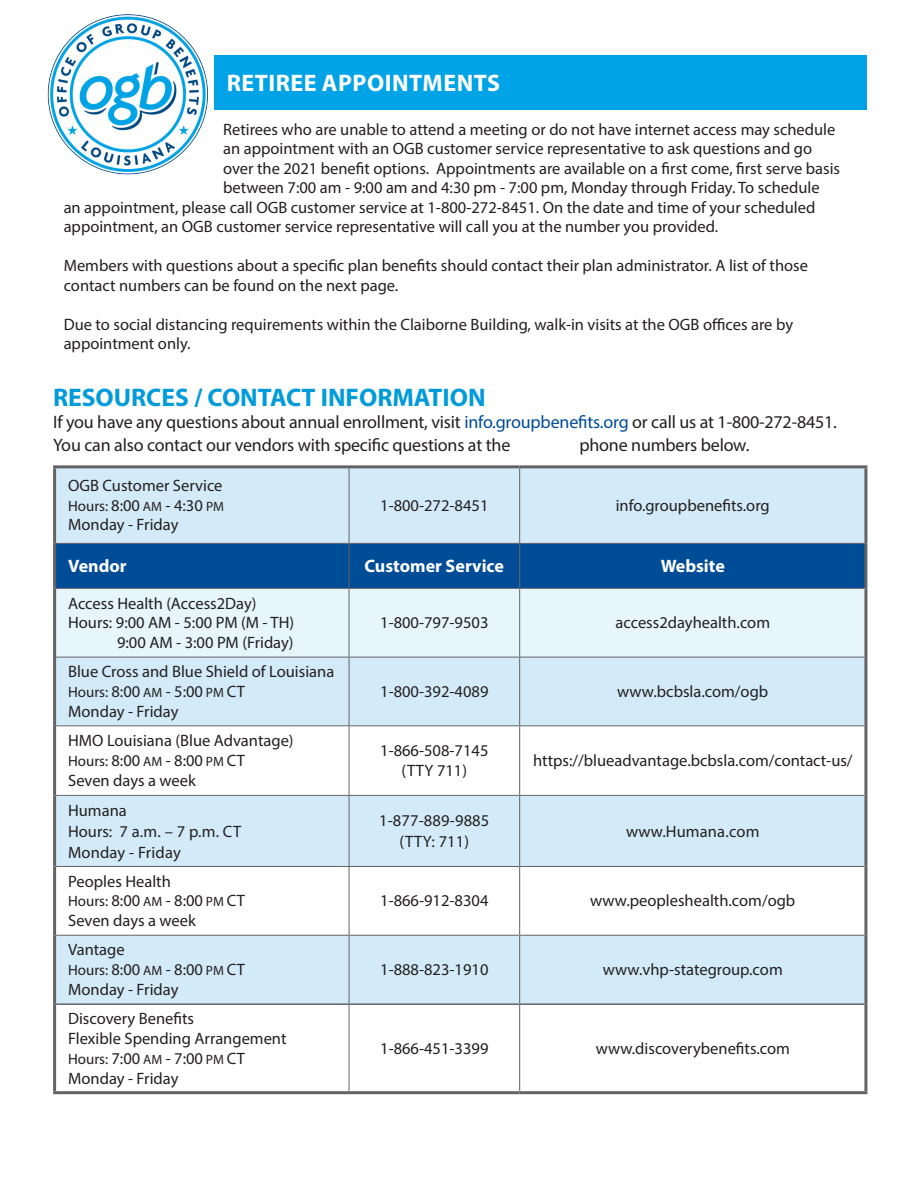
<style>
.page{position:relative;width:918px;height:1188px;background:#fff}
.page>*{position:absolute;margin:0;border:0;box-sizing:border-box;transform-origin:0 0}
.t1{font:700 25.5px "Myriad Pro";color:#009bda}
.t2{font:700 24px "Myriad Pro";letter-spacing:.02em;color:#fff}
.Basic{font:18px/22.5px "Myriad Pro";letter-spacing:-.01em;color:#231f20}
.t3{font:700 18px "Myriad Pro";color:#fff}
.t4{font:16.5px/19.5px "Myriad Pro";color:#231f20}
.s1{color:#004c97}
.s2{font-size:15px}
.s3{font-size:13.5px}
</style>
<div class="page">
<img style="left:47px;top:14px;width:161px;height:161px">
<div style="left:214px;top:55px;width:653px;height:55px;background:#00a3e6"></div>
<div style="left:56px;top:468px;width:808px;height:535px;background:#d3ebf8"></div>
<div style="left:56px;top:544px;width:808px;height:44px;background:#004c97"></div>
<div style="left:56px;top:589px;width:808px;height:68px;background:#e6f6fc"></div>
<svg style="left:56px;top:726px;width:808px;height:209px"></svg>
<hr style="left:349px;top:468px;width:1px;height:75px;background:#636366">
<hr style="left:519px;top:468px;width:1px;height:75px;background:#636366">
<hr style="left:349px;top:544px;width:1px;height:44px;background:#636366">
<hr style="left:519px;top:544px;width:1px;height:44px;background:#636366">
<hr style="left:56px;top:588px;width:293px;height:1px;background:#636366">
<hr style="left:349px;top:588px;width:171px;height:1px;background:#636366">
<hr style="left:349px;top:589px;width:1px;height:68px;background:#636366">
<hr style="left:520px;top:588px;width:344px;height:1px;background:#636366">
<hr style="left:519px;top:589px;width:1px;height:68px;background:#636366">
<hr style="left:56px;top:657px;width:293px;height:1px;background:#636366">
<hr style="left:349px;top:657px;width:171px;height:1px;background:#636366">
<hr style="left:349px;top:657px;width:1px;height:68px;background:#636366">
<hr style="left:520px;top:657px;width:344px;height:1px;background:#636366">
<hr style="left:519px;top:657px;width:1px;height:68px;background:#636366">
<hr style="left:56px;top:725px;width:293px;height:1px;background:#636366">
<hr style="left:349px;top:725px;width:171px;height:1px;background:#636366">
<hr style="left:349px;top:726px;width:1px;height:69px;background:#636366">
<hr style="left:520px;top:725px;width:344px;height:1px;background:#636366">
<hr style="left:519px;top:726px;width:1px;height:69px;background:#636366">
<hr style="left:56px;top:795px;width:293px;height:1px;background:#636366">
<hr style="left:349px;top:795px;width:171px;height:1px;background:#636366">
<hr style="left:349px;top:796px;width:1px;height:70px;background:#636366">
<hr style="left:520px;top:795px;width:344px;height:1px;background:#636366">
<hr style="left:519px;top:796px;width:1px;height:70px;background:#636366">
<hr style="left:56px;top:866px;width:293px;height:1px;background:#636366">
<hr style="left:349px;top:866px;width:171px;height:1px;background:#636366">
<hr style="left:349px;top:867px;width:1px;height:68px;background:#636366">
<hr style="left:520px;top:866px;width:344px;height:1px;background:#636366">
<hr style="left:519px;top:867px;width:1px;height:68px;background:#636366">
<hr style="left:56px;top:935px;width:293px;height:1px;background:#636366">
<hr style="left:349px;top:935px;width:171px;height:1px;background:#636366">
<hr style="left:349px;top:936px;width:1px;height:67px;background:#636366">
<hr style="left:520px;top:935px;width:344px;height:1px;background:#636366">
<hr style="left:519px;top:936px;width:1px;height:67px;background:#636366">
<hr style="left:349px;top:1005px;width:1px;height:86px;background:#636366">
<hr style="left:519px;top:1005px;width:1px;height:86px;background:#636366">
<hr style="left:56px;top:543px;width:293px;height:1px;background:#636366">
<hr style="left:349px;top:543px;width:171px;height:1px;background:#636366">
<hr style="left:520px;top:543px;width:344px;height:1px;background:#636366">
<hr style="left:53px;top:1091px;width:296px;height:3px;background:#636366">
<hr style="left:349px;top:1091px;width:171px;height:3px;background:#636366">
<hr style="left:520px;top:1091px;width:347px;height:3px;background:#636366">
<hr style="left:56px;top:1003px;width:293px;height:2px;background:#636366">
<hr style="left:349px;top:1003px;width:171px;height:2px;background:#636366">
<hr style="left:520px;top:1003px;width:344px;height:2px;background:#636366">
<hr style="left:53px;top:465px;width:296px;height:3px;background:#636366">
<hr style="left:53px;top:468px;width:3px;height:75px;background:#636366">
<hr style="left:349px;top:465px;width:171px;height:3px;background:#636366">
<hr style="left:520px;top:465px;width:347px;height:3px;background:#636366">
<hr style="left:864px;top:468px;width:3px;height:75px;background:#636366">
<hr style="left:53px;top:543px;width:3px;height:45px;background:#636366">
<hr style="left:864px;top:543px;width:3px;height:45px;background:#636366">
<hr style="left:53px;top:588px;width:3px;height:69px;background:#636366">
<hr style="left:864px;top:588px;width:3px;height:69px;background:#636366">
<hr style="left:53px;top:657px;width:3px;height:69px;background:#636366">
<hr style="left:864px;top:657px;width:3px;height:69px;background:#636366">
<hr style="left:53px;top:726px;width:3px;height:69px;background:#636366">
<hr style="left:864px;top:726px;width:3px;height:69px;background:#636366">
<hr style="left:53px;top:795px;width:3px;height:72px;background:#636366">
<hr style="left:864px;top:795px;width:3px;height:72px;background:#636366">
<hr style="left:53px;top:867px;width:3px;height:68px;background:#636366">
<hr style="left:864px;top:867px;width:3px;height:68px;background:#636366">
<hr style="left:53px;top:935px;width:3px;height:69px;background:#636366">
<hr style="left:864px;top:935px;width:3px;height:69px;background:#636366">
<hr style="left:53px;top:1004px;width:3px;height:87px;background:#636366">
<hr style="left:864px;top:1004px;width:3px;height:87px;background:#636366">
<p class="t2" style="left:227px;top:68px;width:275px">RETIREE APPOINTMENTS</p>
<p class="t4" style="left:223px;top:119px;width:614px">Retirees who are unable to attend a meeting or do not have internet access may schedule</p>
<p class="t4" style="left:223px;top:139px;width:590px">an appointment with an OGB customer service representative to ask questions and go</p>
<p class="t4" style="left:223px;top:158px;width:618px">over the 2021 benefit options. Appointments are available on a first come, first serve basis</p>
<p class="t4" style="left:223px;top:178px;width:598px">between 7:00 am - 9:00 am and 4:30 pm - 7:00 pm, Monday through Friday. To schedule</p>
<p class="t4" style="left:64px;top:197px;width:753px">an appointment, please call OGB customer service at 1-800-272-8451. On the date and time of your scheduled</p>
<p class="t4" style="left:64px;top:217px;width:656px">appointment, an OGB customer service representative will call you at the number you provided.</p>
<p class="t4" style="left:64px;top:256px;width:746px">Members with questions about a specific plan benefits should contact their plan administrator. A list of those contact numbers can be found on the next page.</p>
<p class="t4" style="left:64px;top:314px;width:731px">Due to social distancing requirements within the Claiborne Building, walk-in visits at the OGB offices are by appointment only.</p>
<p class="t1" style="left:53px;top:380px;width:434px">RESOURCES / CONTACT INFORMATION</p>
<p class="Basic" style="left:53px;top:411px;width:785px">If you have any questions about annual enrollment, visit <span class="s1">info.groupbenefits.org</span> or call us at 1-800-272-8451.<br>You can also contact our vendors with specific questions at the</p>
<p class="Basic" style="left:579px;top:433px;width:172px">phone numbers below.</p>
<p class="t4" style="left:68px;top:475px;width:158px">OGB Customer Service<br><span class="s2">Hours:</span> 8:00 <span class="s3">AM</span> - 4:30 <span class="s3">PM</span></p>
<p class="t4" style="left:68px;top:515px;width:112px">Monday - Friday</p>
<p class="t4" style="left:380px;top:495px;width:110px">1-800-272-8451</p>
<p class="t4" style="left:616px;top:495px;width:156px">info.groupbenefits.org</p>
<p class="t3" style="left:68px;top:554px;width:60px">Vendor</p>
<p class="t3" style="left:365px;top:554px;width:141px">Customer Service</p>
<p class="t3" style="left:661px;top:554px;width:66px">Website</p>
<p class="t4" style="left:68px;top:593px;width:190px">Access Health (Access2Day)</p>
<p class="t4" style="left:68px;top:613px;width:228px">Hours: 9:00 AM - 5:00 PM (M - TH)</p>
<p class="t4" style="left:117px;top:633px;width:178px">9:00 AM - 3:00 PM (Friday)</p>
<p class="t4" style="left:380px;top:613px;width:110px">1-800-797-9503</p>
<p class="t4" style="left:615px;top:613px;width:156px">access2dayhealth.com</p>
<p class="t4" style="left:68px;top:662px;width:268px">Blue Cross and Blue Shield of Louisiana</p>
<p class="t4" style="left:68px;top:681px;width:178px"><span class="s2">Hours:</span> 8:00 <span class="s3">AM</span> - 5:00 <span class="s3">PM</span> CT</p>
<p class="t4" style="left:68px;top:701px;width:112px">Monday - Friday</p>
<p class="t4" style="left:68px;top:731px;width:227px">HMO Louisiana (Blue Advantage)</p>
<p class="t4" style="left:68px;top:751px;width:178px"><span class="s2">Hours:</span> 8:00 <span class="s3">AM</span> - 8:00 <span class="s3">PM</span> CT</p>
<p class="t4" style="left:68px;top:770px;width:129px">Seven days a week</p>
<p class="t4" style="left:68px;top:800px;width:60px">Humana</p>
<p class="t4" style="left:68px;top:821px;width:175px">Hours: 7 a.m. – 7 p.m. CT</p>
<p class="t4" style="left:68px;top:842px;width:114px">Monday - Friday</p>
<p class="t4" style="left:68px;top:871px;width:104px">Peoples Health</p>
<p class="t4" style="left:68px;top:891px;width:178px"><span class="s2">Hours:</span> 8:00 <span class="s3">AM</span> - 8:00 <span class="s3">PM</span> CT</p>
<p class="t4" style="left:68px;top:911px;width:129px">Seven days a week</p>
<p class="t4" style="left:68px;top:940px;width:58px">Vantage</p>
<p class="t4" style="left:68px;top:960px;width:178px"><span class="s2">Hours:</span> 8:00 <span class="s3">AM</span> - 8:00 <span class="s3">PM</span> CT</p>
<p class="t4" style="left:68px;top:980px;width:112px">Monday - Friday</p>
<p class="t4" style="left:68px;top:1009px;width:128px">Discovery Benefits</p>
<p class="t4" style="left:68px;top:1028px;width:220px">Flexible Spending Arrangement<br><span class="s2">Hours:</span> 7:00 <span class="s3">AM</span> - 7:00 <span class="s3">PM</span> CT</p>
<p class="t4" style="left:68px;top:1068px;width:112px">Monday - Friday</p>
<p class="t4" style="left:380px;top:681px;width:110px">1-800-392-4089</p>
<p class="t4" style="left:617px;top:681px;width:153px">www.bcbsla.com/ogb</p>
<p class="t4" style="left:380px;top:741px;width:110px">1-866-508-7145</p>
<p class="t4" style="left:402px;top:761px;width:67px">(TTY 711)</p>
<p class="t4" style="left:379px;top:810px;width:112px">1-877-889-9885</p>
<p class="t4" style="left:399px;top:831px;width:71px">(TTY: 711)</p>
<p class="t4" style="left:533px;top:751px;width:321px">https://blueadvantage.bcbsla.com/contact-us/</p>
<p class="t4" style="left:626px;top:821px;width:135px">www.Humana.com</p>
<p class="t4" style="left:380px;top:891px;width:110px">1-866-912-8304</p>
<p class="t4" style="left:590px;top:891px;width:207px">www.peopleshealth.com/ogb</p>
<p class="t4" style="left:380px;top:960px;width:110px">1-888-823-1910</p>
<p class="t4" style="left:603px;top:960px;width:181px">www.vhp-stategroup.com</p>
<p class="t4" style="left:380px;top:1038px;width:110px">1-866-451-3399</p>
<p class="t4" style="left:596px;top:1038px;width:196px">www.discoverybenefits.com</p>
</div>
